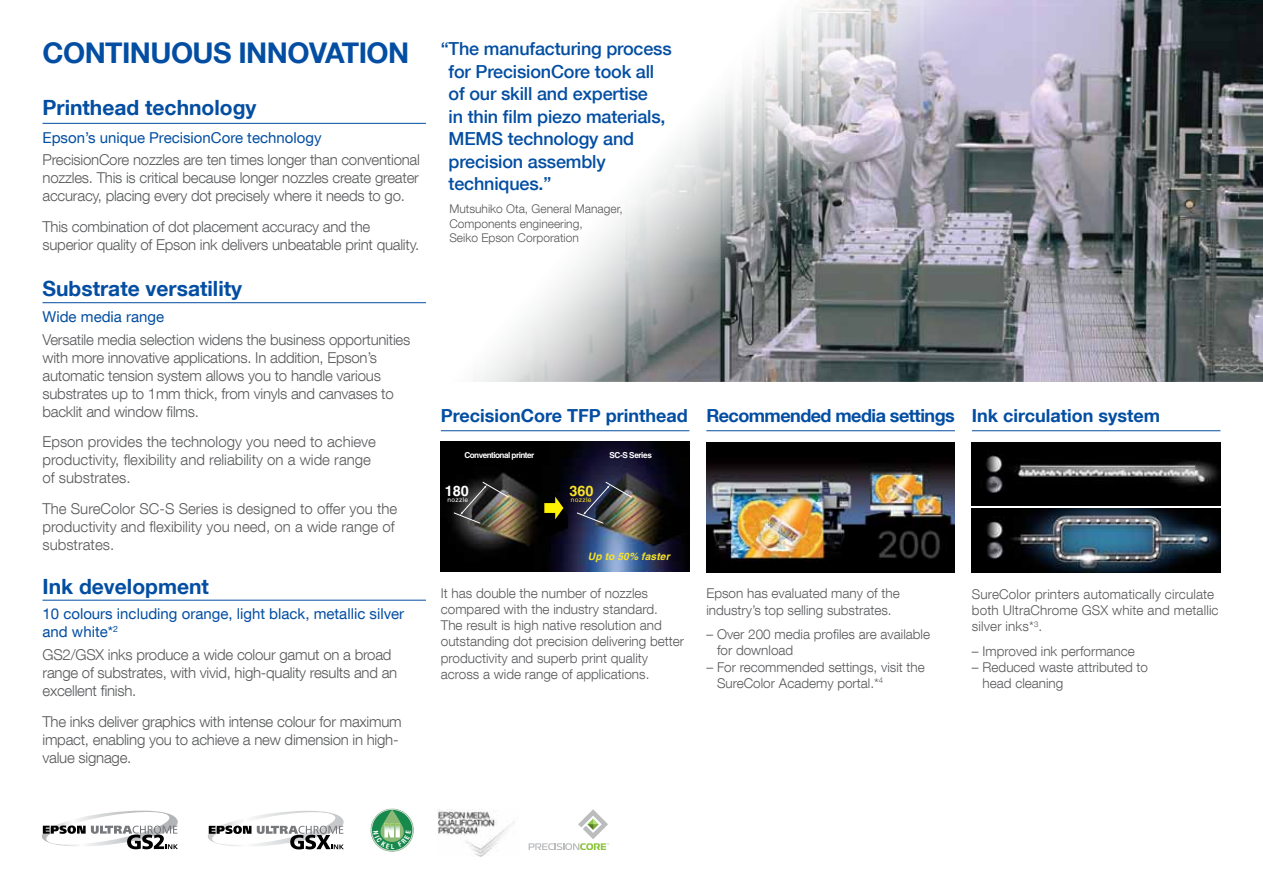
<style>
.page{position:relative;width:1263px;height:893px;background:#fff}
.page>*{position:absolute;margin:0;border:0;box-sizing:border-box;transform-origin:0 0}
.t1{font:700 28.5px "Helvetica Neue LT Com";color:#034ea2}
.t2{font:700 21px "Helvetica Neue LT Com";color:#034ea2}
.t3{font:500 18px/22.5px "Helvetica Neue LT Com";letter-spacing:-.01em;color:#034ea2}
.t4{font:700 18px "Helvetica Neue LT Com";color:#034ea2}
.t5{font:700 18px "Helvetica Neue LT Com";letter-spacing:-.03em;color:#034ea2}
.t6{font:300 15px/18px "Helvetica Neue LT Com";letter-spacing:-.015em;color:#58595b}
.t7{font:15px/18px "Helvetica Neue LT Com";color:#034ea2}
.t8{font:700 14.55px "Helvetica";color:#f9e329}
.t9{font:700 14.55px "Helvetica";color:#fff}
.t10{font:300 13.5px/16.2px "Helvetica Neue LT Com";color:#58595b}
.t11{font:300 12px/14.4px "Helvetica Neue LT Com";color:#58595b}
.t12{font:italic 700 10.2px "Helvetica";letter-spacing:.01em;color:#f9e329}
.t13{font:700 8.25px "Helvetica";letter-spacing:-.065em;color:#fff}
.t14{font:6.6px "Helvetica";letter-spacing:.055em;color:#f9e329}
.t15{font:6.6px "Helvetica";letter-spacing:.055em;color:#fff}
</style>
<div class="page">
<hr style="left:43px;top:302px;width:383px;height:1px;background:#034ea2">
<hr style="left:43px;top:123px;width:383px;height:1px;background:#034ea2">
<hr style="left:43px;top:600px;width:383px;height:1px;background:#034ea2">
<svg style="left:529px;top:809px;width:80px;height:41px"></svg>
<img style="left:358px;top:0;width:905px;height:382px">
<hr style="left:441px;top:430px;width:248px;height:1px;background:#034ea2">
<img style="left:441px;top:442px;width:248px;height:130px">
<img style="left:453px;top:482px;width:56px;height:42px">
<img style="left:577px;top:482px;width:55px;height:42px">
<svg style="left:555px;top:497px;width:8px;height:22px"></svg>
<div style="left:544px;top:503px;width:13px;height:10px;background:#fff200"></div>
<hr style="left:706px;top:430px;width:249px;height:1px;background:#034ea2">
<img style="left:706px;top:442px;width:249px;height:130px">
<hr style="left:972px;top:430px;width:248px;height:1px;background:#034ea2">
<img style="left:972px;top:443px;width:248px;height:63px">
<img style="left:972px;top:509px;width:248px;height:63px">
<svg style="left:42px;top:810px;width:136px;height:39px"></svg>
<svg style="left:207px;top:811px;width:137px;height:38px"></svg>
<img style="left:437px;top:810px;width:78px;height:47px">
<svg style="left:370px;top:808px;width:44px;height:44px"></svg>
<h1 class="t1" style="left:43px;top:35px;width:41px">Continuous</h1>
<h1 class="t1" style="left:238px;top:35px;width:18px">innovation</h1>
<h2 class="t2" style="left:43px;top:94px;width:215px">Printhead technology</h2>
<p class="t7" style="left:43px;top:128px;width:280px">Epson’s unique PrecisionCore technology</p>
<p class="t6" style="left:43px;top:151px;width:379px;text-align:justify">PrecisionCore nozzles are ten times longer than conventional nozzles. This is critical because longer nozzles create greater accuracy, placing every dot precisely where it needs to go.</p>
<p class="t6" style="left:43px;top:217px;width:378px">This combination of dot placement accuracy and the superior quality of Epson ink delivers unbeatable print quality.</p>
<h2 class="t2" style="left:43px;top:275px;width:201px">Substrate versatility</h2>
<p class="t7" style="left:43px;top:307px;width:123px">Wide media range</p>
<p class="t6" style="left:43px;top:330px;width:369px">Versatile media selection widens the business opportunities with more innovative applications. In addition, Epson’s automatic tension system allows you to handle various substrates up to 1mm thick, from vinyls and canvases to backlit and window films.</p>
<p class="t6" style="left:43px;top:433px;width:335px">Epson provides the technology you need to achieve productivity, flexibility and reliability on a wide range of substrates.</p>
<p class="t6" style="left:43px;top:499px;width:356px">The SureColor SC-S Series is designed to offer you the productivity and flexibility you need, on a wide range of substrates.</p>
<h2 class="t2" style="left:43px;top:573px;width:168px">Ink development</h2>
<p class="t7" style="left:43px;top:605px;width:363px">10 colours including orange, light black, metallic silver and white*<sup>2</sup></p>
<p class="t6" style="left:43px;top:645px;width:356px">GS2/GSX inks produce a wide colour gamut on a broad range of substrates, with vivid, high-quality results and an excellent finish.</p>
<p class="t6" style="left:43px;top:712px;width:361px">The inks deliver graphics with intense colour for maximum impact, enabling you to achieve a new dimension in high&shy;value signage.</p>
<p class="t3" style="left:449px;top:38px;width:225px;text-indent:-8px">“The manufacturing process for PrecisionCore took all of our skill and expertise<br>in thin film piezo materials,<br>MEMS technology and precision assembly techniques.”</p>
<p class="t11" style="left:449px;top:202px;width:175px">Mutsuhiko Ota, General Manager,<br>Components engineering,<br>Seiko Epson Corporation</p>
<p class="t4" style="left:441px;top:404px;width:248px">PrecisionCore TFP printhead</p>
<p class="t13" style="left:464px;top:450px;width:71px">Conventional printer</p>
<p class="t13" style="left:609px;top:450px;width:44px">SC-S Series</p>
<p class="t9" style="left:445px;top:482px;width:26px">180</p>
<p class="t15" style="left:447px;top:496px;width:22px">nozzle</p>
<p class="t8" style="left:569px;top:482px;width:26px">360</p>
<p class="t14" style="left:571px;top:496px;width:22px">nozzle</p>
<p class="t5" style="left:706px;top:404px;width:250px">Recommended media settings</p>
<p class="t4" style="left:972px;top:404px;width:190px">Ink circulation system</p>
<p class="t12" style="left:588px;top:550px;width:83px">Up to 50% faster</p>
<p class="t10" style="left:441px;top:585px;width:245px">It has double the number of nozzles compared with the industry standard.<br>The result is high native resolution and outstanding dot precision delivering better productivity and superb print quality across a wide range of applications.</p>
<p class="t10" style="left:706px;top:585px;width:195px">Epson has evaluated many of the industry’s top selling substrates.</p>
<p class="t10" style="left:717px;top:626px;width:215px;text-indent:-11px">– Over 200 media profiles are available for download</p>
<p class="t10" style="left:717px;top:658px;width:209px;text-indent:-11px">– For recommended settings, visit the<br>SureColor Academy portal.*<sup>4</sup></p>
<p class="t10" style="left:972px;top:585px;width:248px">SureColor printers automatically circulate both UltraChrome GSX white and metallic silver inks*<sup>3</sup>.</p>
<p class="t10" style="left:972px;top:642px;width:164px">– Improved ink performance</p>
<p class="t10" style="left:982px;top:659px;width:167px;text-indent:-11px">– Reduced waste attributed to head cleaning</p>
</div>
